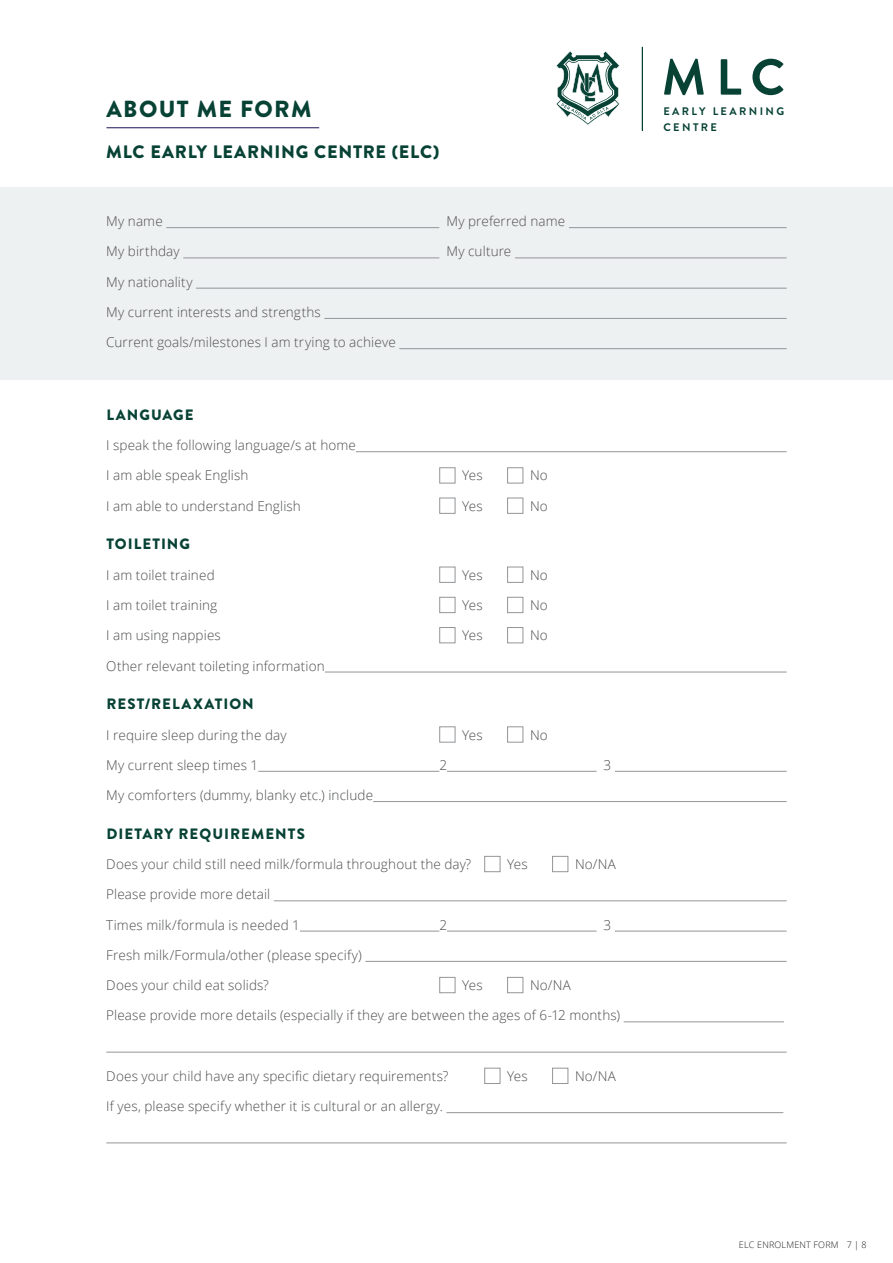
<style>
.page{position:relative;width:893px;height:1263px;background:#fff}
.page>*{position:absolute;margin:0;border:0;box-sizing:border-box;transform-origin:0 0}
.t1{font:900 23.25px "Brandon Grotesque";letter-spacing:.06em;color:#074235}
.t2{font:900 18px "Brandon Grotesque";letter-spacing:.04em;color:#074235}
.t3{font:900 15px "Brandon Grotesque";letter-spacing:.07em;color:#074235}
.t4{font:300 13.5px "Open Sans";letter-spacing:.01em;color:#4b4c4d}
.t5{font:700 10.95px/15.3px "Brandon Grotesque";letter-spacing:.22em;color:#074235}
.t6{font:300 9px "Open Sans";letter-spacing:.02em;color:#231f20}
</style>
<div class="page">
<div style="left:0;top:187px;width:893px;height:192px;background:#eef1f2"></div>
<hr style="left:166px;top:227px;width:273px;height:1px;background:#939598">
<hr style="left:569px;top:227px;width:218px;height:1px;background:#939598">
<hr style="left:183px;top:257px;width:256px;height:1px;background:#939598">
<hr style="left:515px;top:257px;width:272px;height:1px;background:#939598">
<hr style="left:196px;top:288px;width:591px;height:1px;background:#939598">
<hr style="left:324px;top:318px;width:463px;height:1px;background:#939598">
<hr style="left:399px;top:348px;width:388px;height:1px;background:#939598">
<hr style="left:356px;top:451px;width:431px;height:1px;background:#939598">
<hr style="left:325px;top:672px;width:462px;height:1px;background:#939598">
<hr style="left:258px;top:771px;width:181px;height:1px;background:#939598">
<hr style="left:447px;top:771px;width:150px;height:1px;background:#939598">
<hr style="left:615px;top:771px;width:172px;height:1px;background:#939598">
<hr style="left:373px;top:801px;width:414px;height:1px;background:#939598">
<hr style="left:274px;top:900px;width:513px;height:1px;background:#939598">
<hr style="left:300px;top:931px;width:139px;height:1px;background:#939598">
<hr style="left:447px;top:931px;width:150px;height:1px;background:#939598">
<hr style="left:615px;top:931px;width:172px;height:1px;background:#939598">
<hr style="left:365px;top:961px;width:422px;height:1px;background:#939598">
<hr style="left:624px;top:1021px;width:160px;height:1px;background:#939598">
<hr style="left:106px;top:1052px;width:681px;height:1px;background:#939598">
<hr style="left:446px;top:1112px;width:337px;height:1px;background:#939598">
<hr style="left:106px;top:1142px;width:681px;height:1px;background:#939598">
<div style="left:439px;top:467px;width:16px;height:16px;border:1px solid #939598"></div>
<div style="left:507px;top:467px;width:16px;height:16px;border:1px solid #939598"></div>
<div style="left:439px;top:498px;width:16px;height:16px;border:1px solid #939598"></div>
<div style="left:507px;top:498px;width:16px;height:16px;border:1px solid #939598"></div>
<div style="left:439px;top:567px;width:16px;height:16px;border:1px solid #939598"></div>
<div style="left:507px;top:567px;width:16px;height:16px;border:1px solid #939598"></div>
<div style="left:439px;top:597px;width:16px;height:16px;border:1px solid #939598"></div>
<div style="left:507px;top:597px;width:16px;height:16px;border:1px solid #939598"></div>
<div style="left:439px;top:627px;width:16px;height:16px;border:1px solid #939598"></div>
<div style="left:507px;top:627px;width:16px;height:16px;border:1px solid #939598"></div>
<div style="left:439px;top:726px;width:16px;height:16px;border:1px solid #939598"></div>
<div style="left:507px;top:726px;width:16px;height:16px;border:1px solid #939598"></div>
<div style="left:484px;top:856px;width:16px;height:16px;border:1px solid #939598"></div>
<div style="left:552px;top:856px;width:16px;height:16px;border:1px solid #939598"></div>
<div style="left:439px;top:977px;width:16px;height:16px;border:1px solid #939598"></div>
<div style="left:507px;top:977px;width:16px;height:16px;border:1px solid #939598"></div>
<div style="left:484px;top:1068px;width:16px;height:16px;border:1px solid #939598"></div>
<div style="left:552px;top:1068px;width:16px;height:16px;border:1px solid #939598"></div>
<svg style="left:556px;top:51px;width:64px;height:74px"></svg>
<hr style="left:642px;top:47px;width:1px;height:84px;background:#074235">
<svg style="left:664px;top:59px;width:40px;height:36px"></svg>
<svg style="left:721px;top:59px;width:20px;height:36px"></svg>
<svg style="left:752px;top:59px;width:31px;height:36px"></svg>
<hr style="left:106px;top:127px;width:213px;height:1px;background:#191156">
<h1 class="t1" style="left:106px;top:93px;width:206px">ABOUT ME FORM</h1>
<h2 class="t2" style="left:106px;top:139px;width:335px">MLC EARLY LEARNING CENTRE (ELC)</h2>
<p class="t4" style="left:106px;top:212px;width:58px">My name</p>
<p class="t4" style="left:446px;top:212px;width:120px">My preferred name</p>
<p class="t4" style="left:106px;top:242px;width:75px">My birthday</p>
<p class="t4" style="left:446px;top:242px;width:67px">My culture</p>
<p class="t4" style="left:106px;top:272px;width:88px">My nationality</p>
<p class="t4" style="left:106px;top:303px;width:216px">My current interests and strengths</p>
<p class="t4" style="left:106px;top:333px;width:291px">Current goals/milestones I am trying to achieve</p>
<p class="t3" style="left:106px;top:404px;width:89px">LANGUAGE</p>
<p class="t4" style="left:106px;top:436px;width:251px">I speak the following language/s at home</p>
<p class="t4" style="left:106px;top:466px;width:144px">I am able speak English</p>
<p class="t4" style="left:462px;top:466px;width:22px">Yes</p>
<p class="t4" style="left:530px;top:466px;width:19px">No</p>
<p class="t4" style="left:106px;top:497px;width:196px">I am able to understand English</p>
<p class="t4" style="left:462px;top:497px;width:22px">Yes</p>
<p class="t4" style="left:530px;top:497px;width:19px">No</p>
<p class="t3" style="left:106px;top:534px;width:85px">TOILETING</p>
<p class="t4" style="left:106px;top:566px;width:110px">I am toilet trained</p>
<p class="t4" style="left:462px;top:566px;width:22px">Yes</p>
<p class="t4" style="left:530px;top:566px;width:19px">No</p>
<p class="t4" style="left:106px;top:596px;width:112px">I am toilet training</p>
<p class="t4" style="left:462px;top:596px;width:22px">Yes</p>
<p class="t4" style="left:530px;top:596px;width:19px">No</p>
<p class="t4" style="left:106px;top:626px;width:116px">I am using nappies</p>
<p class="t4" style="left:462px;top:626px;width:22px">Yes</p>
<p class="t4" style="left:530px;top:626px;width:19px">No</p>
<p class="t4" style="left:106px;top:656px;width:220px">Other relevant toileting information</p>
<p class="t3" style="left:106px;top:693px;width:149px">REST/RELAXATION</p>
<p class="t4" style="left:106px;top:725px;width:182px">I require sleep during the day</p>
<p class="t4" style="left:462px;top:725px;width:22px">Yes</p>
<p class="t4" style="left:530px;top:725px;width:19px">No</p>
<p class="t4" style="left:106px;top:756px;width:154px">My current sleep times 1</p>
<p class="t4" style="left:439px;top:756px;width:9px">2</p>
<p class="t4" style="left:604px;top:756px;width:9px">3</p>
<p class="t4" style="left:106px;top:786px;width:268px">My comforters (dummy, blanky etc.) include</p>
<p class="t3" style="left:106px;top:823px;width:200px">DIETARY REQUIREMENTS</p>
<p class="t4" style="left:106px;top:855px;width:366px">Does your child still need milk/formula throughout the day?</p>
<p class="t4" style="left:507px;top:855px;width:22px">Yes</p>
<p class="t4" style="left:575px;top:855px;width:42px">No/NA</p>
<p class="t4" style="left:106px;top:885px;width:166px">Please provide more detail</p>
<p class="t4" style="left:106px;top:915px;width:195px">Times milk/formula is needed 1</p>
<p class="t4" style="left:439px;top:915px;width:9px">2</p>
<p class="t4" style="left:604px;top:915px;width:9px">3</p>
<p class="t4" style="left:106px;top:946px;width:257px">Fresh milk/Formula/other (please specify)</p>
<p class="t4" style="left:106px;top:976px;width:164px">Does your child eat solids?</p>
<p class="t4" style="left:462px;top:976px;width:22px">Yes</p>
<p class="t4" style="left:530px;top:976px;width:42px">No/NA</p>
<p class="t4" style="left:106px;top:1006px;width:515px">Please provide more details (especially if they are between the ages of 6-12 months)</p>
<p class="t4" style="left:106px;top:1067px;width:344px">Does your child have any specific dietary requirements?</p>
<p class="t4" style="left:507px;top:1067px;width:22px">Yes</p>
<p class="t4" style="left:575px;top:1067px;width:42px">No/NA</p>
<p class="t4" style="left:106px;top:1097px;width:338px">If yes, please specify whether it is cultural or an allergy.</p>
<p class="t5" style="left:663px;top:104px;width:122px">EARLY LEARNING<br>CENTRE</p>
<p class="t6" style="left:739px;top:1238px;width:129px">ELC ENROLMENT FORM 7 | 8</p>
</div>
